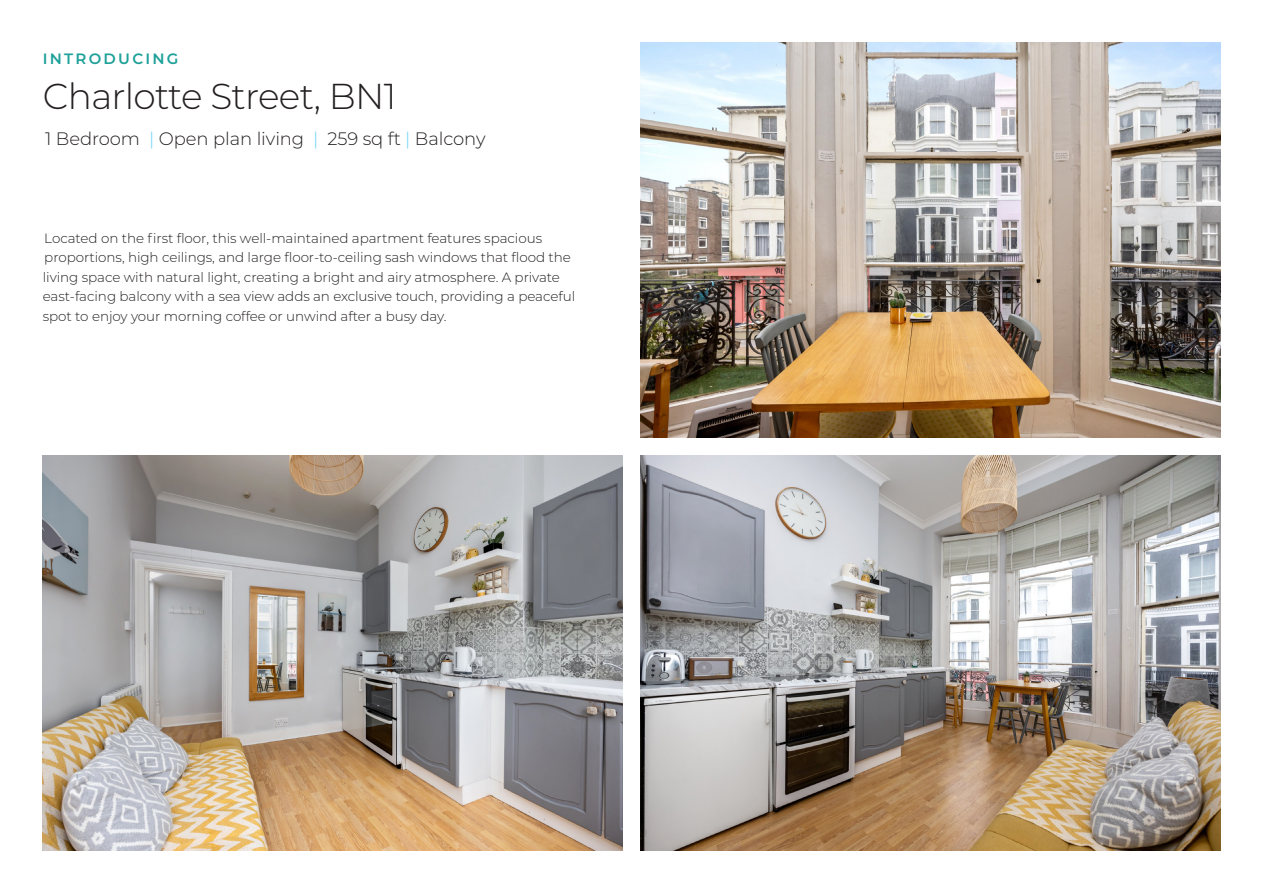
<style>
.page{position:relative;width:1263px;height:893px;background:#fff}
.page>*{position:absolute;margin:0;border:0;box-sizing:border-box;transform-origin:0 0}
.t1{font:300 36px "Montserrat";letter-spacing:-.02em;color:#231f20}
.t2{font:300 18px "Montserrat";letter-spacing:-.005em;color:#231f20}
.t3{font:600 15px "Montserrat";letter-spacing:.15em;color:#1fa199}
.AV_Paragraph_text{font:300 13.5px/19.5px "Montserrat";letter-spacing:-.005em;color:#231f20}
.s1{color:#6bcff6}
</style>
<div class="page">
<img style="left:640px;top:455px;width:580px;height:395px">
<img style="left:640px;top:43px;width:580px;height:395px">
<img style="left:43px;top:455px;width:580px;height:395px">
<p class="t3" style="left:43px;top:48px;width:137px">INTRODUCING</p>
<p class="t1" style="left:43px;top:71px;width:355px">Charlotte Street, BN1</p>
<p class="t2" style="left:45px;top:126px;width:442px">1 Bedroom <span class="s1">|</span> Open plan living <span class="s1">|</span> 259 sq ft <span class="s1">|</span> Balcony</p>
<p class="AV_Paragraph_text" style="left:43px;top:228px;width:534px">Located on the first floor, this well-maintained apartment features spacious proportions, high ceilings, and large floor-to-ceiling sash windows that flood the living space with natural light, creating a bright and airy atmosphere. A private east-facing balcony with a sea view adds an exclusive touch, providing a peaceful spot to enjoy your morning coffee or unwind after a busy day.</p>
</div>
